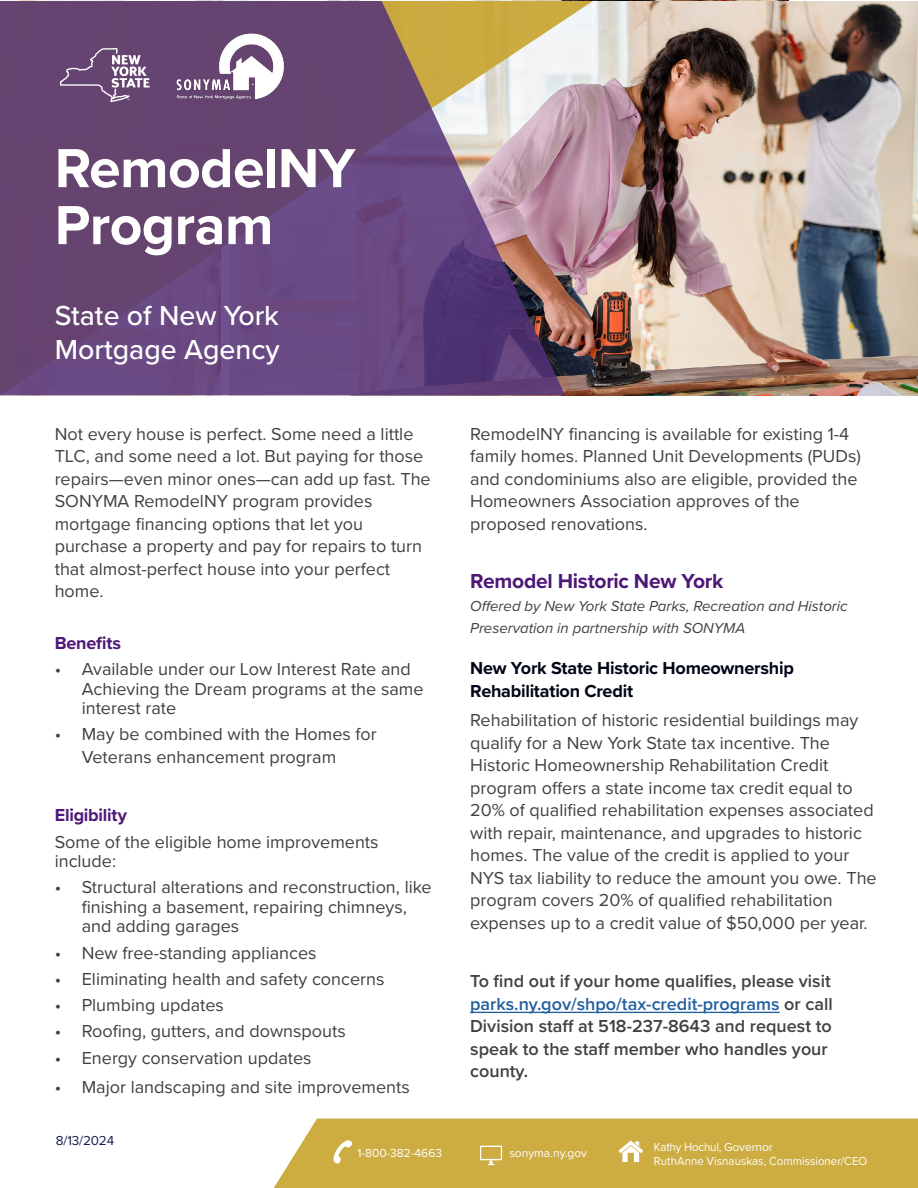
<style>
.page{position:relative;width:918px;height:1188px;background:#fff}
.page>*{position:absolute;margin:0;border:0;box-sizing:border-box;transform-origin:0 0}
.t1{font:700 57px/57px "Proxima Nova";letter-spacing:-.01em;color:#fff}
.t2{font:500 28.5px/34.2px "Proxima Nova";color:#fff}
.t3{font:700 21px "Proxima Nova";letter-spacing:-.015em;color:#4e1778}
.t4{font:18px/22.5px "Proxima Nova";color:#414042}
.t5{font:600 18px/22.5px "Proxima Nova";color:#414042}
.t6{font:700 18px/22.5px "Proxima Nova";letter-spacing:-.015em;color:#000517}
.t7{font:700 18px "Proxima Nova";letter-spacing:-.015em;color:#4e1778}
.t8{font:italic 15px/22.5px "Proxima Nova";color:#414042}
.t9{font:13.5px "Proxima Nova";letter-spacing:-.01em;color:#161d4a}
.t10{font:12px/13.5px "Proxima Nova";color:#fff;scale:.95 1}
.t11{font:12px "Proxima Nova";color:#fff}
.s1{color:#215e9e}
</style>
<div class="page">
<img style="left:593px;top:1px;width:325px;height:394px">
<hr style="left:470px;top:1012px;width:310px;height:1px;background:#215e9e">
<div style="left:274px;top:1119px;width:644px;height:69px;background:#cdac42"></div>
<svg style="left:618px;top:1141px;width:25px;height:21px"></svg>
<svg style="left:333px;top:1139px;width:21px;height:26px"></svg>
<svg style="left:480px;top:1146px;width:22px;height:19px"></svg>
<img style="left:565px;top:1px;width:28px;height:394px">
<svg style="left:0;top:1px;width:565px;height:394px;background:#76567b"></svg>
<img style="left:173px;top:31px;width:114px;height:70px">
<svg style="left:60px;top:48px;width:90px;height:54px;background:#7f6288"></svg>
<h1 class="t1" style="left:55px;top:138px;width:302px">RemodelNY<br>Program</h1>
<h2 class="t2" style="left:55px;top:297px;width:227px">State of New York<br>Mortgage Agency</h2>
<p class="t4" style="left:55px;top:422px;width:378px">Not every house is perfect. Some need a little TLC, and some need a lot. But paying for those repairs—even minor ones—can add up fast. The SONYMA RemodelNY program provides mortgage financing options that let you purchase a property and pay for repairs to turn that almost-perfect house into your perfect home.</p>
<p class="t7" style="left:55px;top:630px;width:68px">Benefits</p>
<p class="t4" style="left:82px;top:659px;width:343px;line-height:19.5px;text-indent:-27px">• Available under our Low Interest Rate and<br>Achieving the Dream programs at the same interest rate</p>
<p class="t4" style="left:82px;top:722px;width:297px;text-indent:-27px">• May be combined with the Homes for<br>Veterans enhancement program</p>
<p class="t7" style="left:55px;top:802px;width:74px">Eligibility</p>
<p class="t4" style="left:55px;top:831px;width:325px;line-height:19.5px">Some of the eligible home improvements include:</p>
<p class="t4" style="left:82px;top:877px;width:352px;line-height:19.5px;text-indent:-27px">• Structural alterations and reconstruction, like finishing a basement, repairing chimneys, and adding garages</p>
<p class="t4" style="left:55px;top:941px;width:263px">• New free-standing appliances</p>
<p class="t4" style="left:55px;top:967px;width:331px">• Eliminating health and safety concerns</p>
<p class="t4" style="left:55px;top:993px;width:171px">• Plumbing updates</p>
<p class="t4" style="left:55px;top:1019px;width:293px">• Roofing, gutters, and downspouts</p>
<p class="t4" style="left:55px;top:1046px;width:258px">• Energy conservation updates</p>
<p class="t4" style="left:55px;top:1075px;width:357px">• Major landscaping and site improvements</p>
<p class="t4" style="left:470px;top:422px;width:392px">RemodelNY financing is available for existing 1-4 family homes. Planned Unit Developments (PUDs) and condominiums also are eligible, provided the Homeowners Association approves of the proposed renovations.</p>
<p class="t3" style="left:470px;top:566px;width:255px">Remodel Historic New York</p>
<p class="t8" style="left:470px;top:594px;width:379px">Offered by New York State Parks, Recreation and Historic<br>Preservation in partnership with SONYMA</p>
<p class="t6" style="left:470px;top:657px;width:325px">New York State Historic Homeownership<br>Rehabilitation Credit</p>
<p class="t4" style="left:470px;top:708px;width:408px">Rehabilitation of historic residential buildings may qualify for a New York State tax incentive. The Historic Homeownership Rehabilitation Credit program offers a state income tax credit equal to 20% of qualified rehabilitation expenses associated with repair, maintenance, and upgrades to historic homes. The value of the credit is applied to your NYS tax liability to reduce the amount you owe. The program covers 20% of qualified rehabilitation expenses up to a credit value of $50,000 per year.</p>
<p class="t5" style="left:470px;top:969px;width:364px">To find out if your home qualifies, please visit <span class="s1">parks.ny.gov/shpo/tax-credit-programs</span> or call Division staff at 518-237-8643 and request to speak to the staff member who handles your county.</p>
<p class="t9" style="left:56px;top:1130px;width:60px">8/13/2024</p>
<p class="t11" style="left:357px;top:1144px;width:86px">1-800-382-4663</p>
<p class="t11" style="left:509px;top:1144px;width:79px">sonyma.ny.gov</p>
<p class="t10" style="left:654px;top:1140px;width:226px">Kathy Hochul, Governor<br>RuthAnne Visnauskas, Commissioner/CEO</p>
</div>
